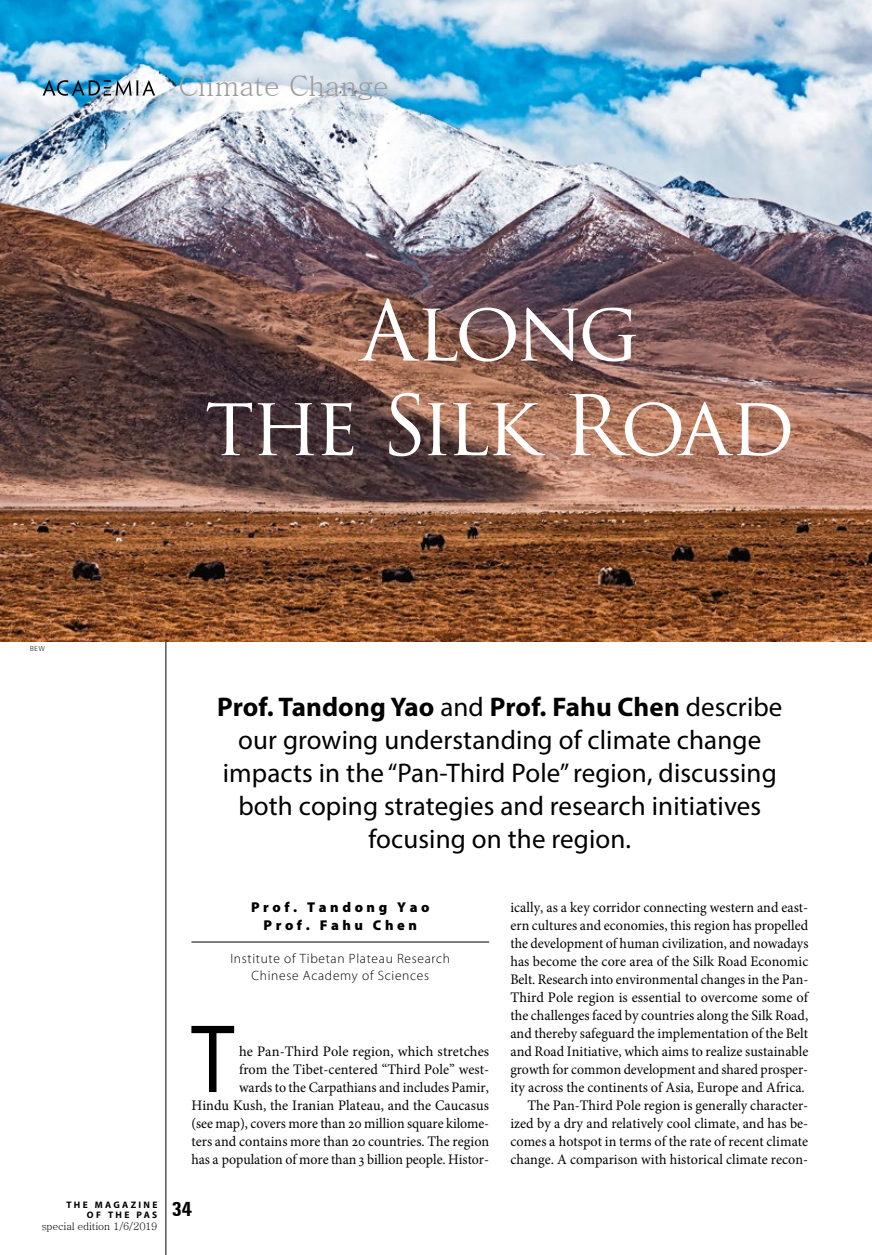
<style>
.page{position:relative;width:872px;height:1255px;background:#fff}
.page>*{position:absolute;margin:0;border:0;box-sizing:border-box;transform-origin:0 0}
.t1{font:98.1px "Myriad Pro";color:#000;scale:.87 1}
.t2{font:81px/94.5px "Trajan Pro";letter-spacing:-.055em;color:#fff;text-align:center}
.t3{font:28.5px "Batang";letter-spacing:-.005em;color:#9d9d9c}
.t4{font:27px/33px "Myriad Pro";letter-spacing:.005em;color:#000;text-align:center}
.t5{font:700 condensed 21px "Unitus TEE";color:#000}
.t6{font:14.55px/18px "Minion Pro";letter-spacing:.005em;color:#000;text-align:right}
.t7{font:14.55px "Minion Pro";letter-spacing:.005em;color:#000;scale:.96 1}
.t8{font:14.55px "Minion Pro";letter-spacing:.005em;color:#000;scale:.95 1}
.t9{font:900 14.25px/18px "Myriad Pro";letter-spacing:.25em;color:#000;text-align:center}
.t10{font:300 13.5px/16.5px "Myriad Pro";letter-spacing:.05em;color:#000;text-align:center}
.t11{font:10.5px "Batang";letter-spacing:-.025em;color:#000}
.t12{font:700 9.45px/10.5px "Myriad Pro";letter-spacing:.245em;color:#000;text-align:right}
.t13{font:7.5px "Naomi Sans EFN Thin";color:#000}
.s1{font-weight:700}
</style>
<div class="page">
<hr style="left:166px;top:0;width:1px;height:1254px;background:#000">
<hr style="left:191px;top:941px;width:298px;height:1px;background:#000">
<img style="left:0;top:0;width:872px;height:641px">
<img style="left:43px;top:80px;width:112px;height:16px">
<h3 class="t3" style="left:179px;top:71px;width:212px">Climate Change</h3>
<h2 class="t2" style="left:205px;top:283px;width:591px">Along<br>the Silk Road</h2>
<p class="t13" style="left:30px;top:644px;width:17px">BEW</p>
<h3 class="t4" style="left:217px;top:690px;width:567px"><span class="s1">Prof. Tandong Yao</span> and <span class="s1">Prof. Fahu Chen</span> describe our growing understanding of climate change impacts in the “Pan-Third Pole” region, discussing both coping strategies and research initiatives focusing on the region.</h3>
<p class="t9" style="left:251px;top:897px;width:180px">Prof. Tandong Yao<br>Prof. Fahu Chen</p>
<p class="t10" style="left:230px;top:950px;width:221px">Institute of Tibetan Plateau Research<br>Chinese Academy of Sciences</p>
<p class="t12" style="left:67px;top:1198px;width:92px">THE MAGAZINE<br>OF THE PAS</p>
<p class="t11" style="left:41px;top:1221px;width:117px">special edition 1/6/2019</p>
<h1 class="t1" style="left:191px;top:998px;width:50px">T</h1>
<p class="t6" style="left:191px;top:1042px;width:299px">he Pan-Third Pole region, which stretches<br>from the Tibet-centered “Third Pole” west-<br>wards to the Carpathians and includes Pamir,<br>Hindu Kush, the Iranian Plateau, and the Caucasus (see map), covers more than 20 million square kilome&shy;ters and contains more than 20 countries. The region has a population of more than 3 billion people. Histor-</p>
<h3 class="t5" style="left:172px;top:1196px;width:21px">34</h3>
<p class="t6" style="left:510px;top:898px;width:299px">ically, as a key corridor connecting western and east-</p>
<p class="t6" style="left:510px;top:916px;width:299px">ern cultures and economies, this region has propelled</p>
<p class="t7" style="left:510px;top:933px;width:312px">the development of human civilization, and nowadays</p>
<p class="t6" style="left:510px;top:952px;width:299px">has become the core area of the Silk Road Economic</p>
<p class="t7" style="left:510px;top:969px;width:312px">Belt. Research into environmental changes in the Pan-</p>
<p class="t6" style="left:510px;top:988px;width:299px">Third Pole region is essential to overcome some of</p>
<p class="t6" style="left:510px;top:1006px;width:299px">the challenges faced by countries along the Silk Road,</p>
<p class="t6" style="left:510px;top:1024px;width:299px">and thereby safeguard the implementation of the Belt</p>
<p class="t6" style="left:510px;top:1042px;width:299px">and Road Initiative, which aims to realize sustainable</p>
<p class="t8" style="left:510px;top:1059px;width:315px">growth for common development and shared prosper-</p>
<p class="t6" style="left:510px;top:1078px;width:294px">ity across the continents of Asia, Europe and Africa.</p>
<p class="t6" style="left:527px;top:1096px;width:282px">The Pan-Third Pole region is generally character-</p>
<p class="t6" style="left:510px;top:1114px;width:299px">ized by a dry and relatively cool climate, and has be-</p>
<p class="t6" style="left:510px;top:1132px;width:299px">comes a hotspot in terms of the rate of recent climate</p>
<p class="t6" style="left:510px;top:1150px;width:299px">change. A comparison with historical climate recon-</p>
</div>
